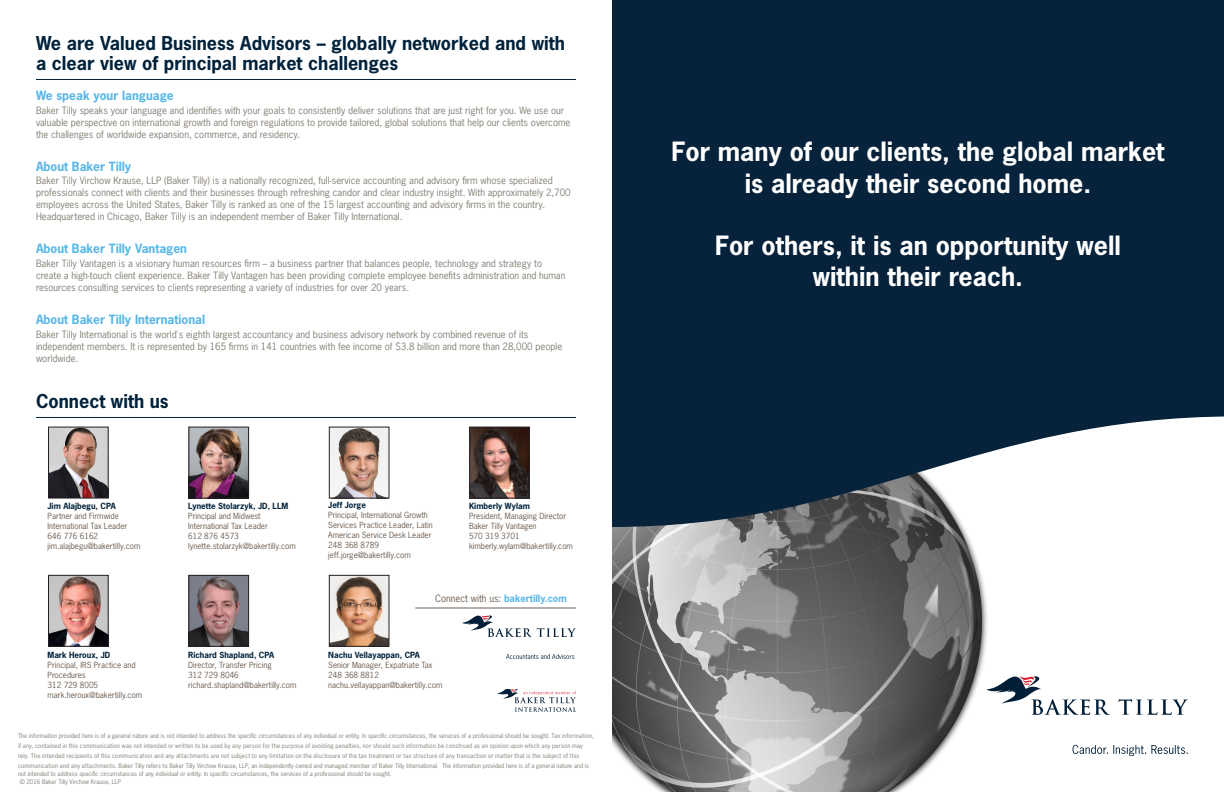
<style>
.page{position:relative;width:1224px;height:792px;background:#fff}
.page>*{position:absolute;margin:0;border:0;box-sizing:border-box;transform-origin:0 0}
.t1{font:700 25px "News Gothic Std";color:#fff}
.BT_blue_Headline_w{font:700 18px/20px "News Gothic Std";color:#00223b}
.Fresh_Blue_small_hea{font:700 12px "News Gothic Std";color:#58b7e7}
.Grey_text{font:9.5px/12px "News Gothic Std";color:#847f74}
.t2{font:9.5px "News Gothic Std";color:#6c5d51}
.BT_blue_small_Headli{font:8px/10px "News Gothic Std";color:#6c5d51}
.BT_blue_small_Headli-2{font:700 8px/10px "News Gothic Std";color:#00223b}
.Body_text_no_in{font:6px/10px "News Gothic Std";letter-spacing:.02em;color:#847f74}
.Body_text_no_in-2{font:6px "News Gothic Std";color:#847f74}
.s1{font-weight:700;color:#00223b}
.s2{font-weight:400;color:#6c5d51}
.s3{font-weight:700;color:#58b7e7}
</style>
<div class="page">
<img style="left:612px;top:527px;width:375px;height:265px">
<svg style="left:612px;top:0;width:612px;height:527px;background:#1d364b"></svg>
<svg style="left:986px;top:676px;width:124px;height:39px"></svg>
<svg style="left:1118px;top:699px;width:70px;height:16px"></svg>
<svg style="left:1072px;top:745px;width:116px;height:11px"></svg>
<hr style="left:36px;top:79px;width:540px;height:1px;background:#00223b">
<hr style="left:36px;top:417px;width:540px;height:1px;background:#00223b">
<svg style="left:497px;top:689px;width:79px;height:23px"></svg>
<hr style="left:416px;top:608px;width:160px;height:1px;background:#6c5d51">
<img style="left:331px;top:429px;width:56px;height:68px">
<div style="left:329px;top:427px;width:60px;height:72px;border:1px solid #231f20"></div>
<img style="left:190px;top:429px;width:57px;height:68px">
<div style="left:188px;top:427px;width:61px;height:72px;border:1px solid #231f20"></div>
<img style="left:50px;top:577px;width:57px;height:68px">
<div style="left:48px;top:575px;width:61px;height:72px;border:1px solid #231f20"></div>
<svg style="left:462px;top:615px;width:114px;height:22px"></svg>
<svg style="left:506px;top:654px;width:68px;height:5px"></svg>
<img style="left:50px;top:429px;width:57px;height:68px">
<div style="left:48px;top:427px;width:61px;height:72px;border:1px solid #231f20"></div>
<img style="left:190px;top:577px;width:57px;height:68px">
<div style="left:188px;top:575px;width:61px;height:72px;border:1px solid #231f20"></div>
<img style="left:471px;top:429px;width:57px;height:68px">
<div style="left:469px;top:427px;width:61px;height:72px;border:1px solid #231f20"></div>
<img style="left:331px;top:577px;width:56px;height:68px">
<div style="left:329px;top:575px;width:60px;height:72px;border:1px solid #231f20"></div>
<p class="BT_blue_Headline_w" style="left:36px;top:33px;width:530px">We are Valued Business Advisors – globally networked and with a clear view of principal market challenges</p>
<p class="Fresh_Blue_small_hea" style="left:36px;top:88px;width:139px">We speak your language</p>
<p class="Grey_text" style="left:36px;top:104px;width:536px">Baker Tilly speaks your language and identifies with your goals to consistently deliver solutions that are just right for you. We use our valuable perspective on international growth and foreign regulations to provide tailored, global solutions that help our clients overcome the challenges of worldwide expansion, commerce, and residency.</p>
<p class="Fresh_Blue_small_hea" style="left:36px;top:158px;width:97px">About Baker Tilly</p>
<p class="Grey_text" style="left:36px;top:175px;width:536px">Baker Tilly Virchow Krause, LLP (Baker Tilly) is a nationally recognized, full-service accounting and advisory firm whose specialized professionals connect with clients and their businesses through refreshing candor and clear industry insight. With approximately 2,700 employees across the United States, Baker Tilly is ranked as one of the 15 largest accounting and advisory firms in the country.</p>
<p class="Grey_text" style="left:36px;top:211px;width:368px">Headquartered in Chicago, Baker Tilly is an independent member of Baker Tilly International.</p>
<p class="Fresh_Blue_small_hea" style="left:36px;top:241px;width:153px">About Baker Tilly Vantagen</p>
<p class="Grey_text" style="left:36px;top:257px;width:531px">Baker Tilly Vantagen is a visionary human resources firm – a business partner that balances people, technology and strategy to create a high-touch client experience. Baker Tilly Vantagen has been providing complete employee benefits administration and human resources consulting services to clients representing a variety of industries for over 20 years.</p>
<p class="Fresh_Blue_small_hea" style="left:36px;top:312px;width:171px">About Baker Tilly International</p>
<p class="Grey_text" style="left:36px;top:328px;width:494px">Baker Tilly International is the world's eighth largest accountancy and business advisory network by combined revenue of its</p>
<p class="Grey_text" style="left:36px;top:340px;width:528px">independent members. It is represented by 165 firms in 141 countries with fee income of $3.8 billion and more than 28,000 people worldwide.</p>
<p class="BT_blue_Headline_w" style="left:36px;top:391px;width:134px">Connect with us</p>
<p class="BT_blue_small_Headli" style="left:48px;top:501px;width:73px"><span class="s1">Jim Alajbegu, CPA<br></span>Partner and Firmwide</p>
<p class="BT_blue_small_Headli" style="left:48px;top:521px;width:81px">International Tax Leader</p>
<p class="BT_blue_small_Headli" style="left:48px;top:531px;width:52px">646 776 6162</p>
<p class="BT_blue_small_Headli" style="left:48px;top:541px;width:94px">jim.alajbegu@bakertilly.com</p>
<p class="BT_blue_small_Headli-2" style="left:48px;top:650px;width:64px">Mark Heroux, JD</p>
<p class="BT_blue_small_Headli" style="left:48px;top:660px;width:90px">Principal, IRS Practice and</p>
<p class="BT_blue_small_Headli" style="left:48px;top:670px;width:52px">Procedures<br>312 729 8005</p>
<p class="BT_blue_small_Headli" style="left:48px;top:690px;width:96px">mark.heroux@bakertilly.com</p>
<p class="BT_blue_small_Headli-2" style="left:188px;top:501px;width:102px">Lynette Stolarzyk, JD, LLM<br><span class="s2">Principal and Midwest</span></p>
<p class="BT_blue_small_Headli" style="left:188px;top:521px;width:81px">International Tax Leader<br>612 876 4573</p>
<p class="BT_blue_small_Headli" style="left:188px;top:541px;width:109px">lynette.stolarzyk@bakertilly.com</p>
<p class="BT_blue_small_Headli" style="left:188px;top:650px;width:88px"><span class="s1">Richard Shapland, CPA<br></span>Director, Transfer Pricing<br>312 729 8046</p>
<p class="BT_blue_small_Headli" style="left:188px;top:680px;width:110px">richard.shapland@bakertilly.com</p>
<p class="BT_blue_small_Headli" style="left:328px;top:500px;width:106px"><span class="s1">Jeff Jorge<br></span>Principal, International Growth<br>Services Practice Leader, Latin<br>American Service Desk Leader</p>
<p class="BT_blue_small_Headli" style="left:328px;top:540px;width:52px">248 368 8789</p>
<p class="BT_blue_small_Headli" style="left:328px;top:550px;width:84px">jeff.jorge@bakertilly.com</p>
<p class="BT_blue_small_Headli" style="left:469px;top:501px;width:99px"><span class="s1">Kimberly Wylam<br></span>President, Managing Director</p>
<p class="BT_blue_small_Headli" style="left:469px;top:521px;width:69px">Baker Tilly Vantagen</p>
<p class="BT_blue_small_Headli" style="left:469px;top:531px;width:52px">570 319 3701</p>
<p class="BT_blue_small_Headli" style="left:469px;top:541px;width:105px">kimberly.wylam@bakertilly.com</p>
<p class="t2" style="left:435px;top:593px;width:133px">Connect with us: <span class="s3">bakertilly.com</span></p>
<p class="BT_blue_small_Headli" style="left:328px;top:650px;width:106px"><span class="s1">Nachu Vellayappan, CPA<br></span>Senior Manager, Expatriate Tax<br>248 368 8812</p>
<p class="BT_blue_small_Headli" style="left:328px;top:680px;width:116px">nachu.vellayappan@bakertilly.com</p>
<p class="Body_text_no_in" style="left:18px;top:731px;width:577px">The information provided here is of a general nature and is not intended to address the specific circumstances of any individual or entity. In specific circumstances, the services of a professional should be sought. Tax information, if any, contained in this communication was not intended or written to be used by any person for the purpose of avoiding penalties, nor should such information be construed as an opinion upon which any person may rely. The intended recipients of this communication and any attachments are not subject to any limitation on the disclosure of the tax treatment or tax structure of any transaction or matter that is the subject of this communication and any attachments. Baker Tilly refers to Baker Tilly Virchow Krause, LLP, an independently owned and managed member of Baker Tilly International. The information provided here is of a general nature and is</p>
<p class="Body_text_no_in-2" style="left:18px;top:770px;width:375px">not intended to address specific circumstances of any individual or entity. In specific circumstances, the services of a professional should be sought.</p>
<p class="Body_text_no_in-2" style="left:20px;top:778px;width:103px">© 2016 Baker Tilly Virchow Krause, LLP</p>
<p class="t1" style="left:671px;top:135px;width:495px">For many of our clients, the global market</p>
<p class="t1" style="left:745px;top:167px;width:348px">is already their second home.</p>
<p class="t1" style="left:715px;top:229px;width:407px">For others, it is an opportunity well</p>
<p class="t1" style="left:813px;top:260px;width:212px">within their reach.</p>
</div>
